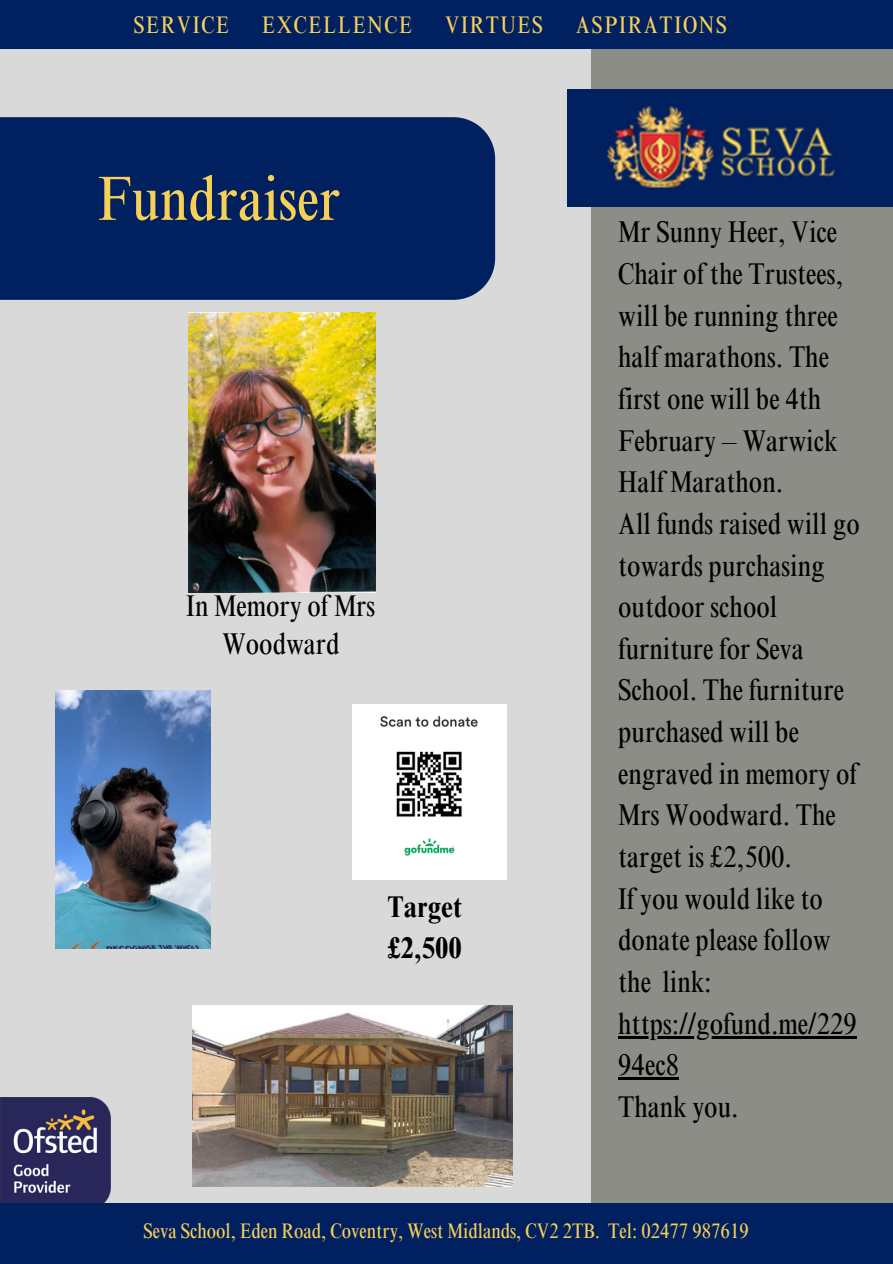
<style>
.page{position:relative;width:893px;height:1264px;background:#fff}
.page>*{position:absolute;margin:0;border:0;box-sizing:border-box;transform-origin:0 0}
.t1{font:condensed 63px "Times NRMT Pro";color:#f7d057}
.t2{font:condensed 30px/41.7px "Times NRMT Pro";color:#000}
.t3{font:700 condensed 30px/41.7px "Times NRMT Pro";color:#000}
.t4{font:condensed 24px "Times NRMT Pro";letter-spacing:.07em;color:#f7d057}
.t5{font:condensed 21px "Times NRMT Pro";color:#f7d057}
</style>
<div class="page">
<div style="left:0;top:0;width:892px;height:1263px;background:#d9d9d9"></div>
<div style="left:590px;top:44px;width:302px;height:1205px;background:#8c8d87"></div>
<img style="left:567px;top:89px;width:325px;height:117px">
<div style="left:0;top:0;width:892px;height:48px;background:#002060"></div>
<div style="left:0;top:117px;width:495px;height:183px;background:#002060"></div>
<img style="left:0;top:1097px;width:110px;height:106px">
<div style="left:0;top:1203px;width:892px;height:60px;background:#002060"></div>
<hr style="left:618px;top:1035px;width:238px;height:3px;background:#000">
<hr style="left:618px;top:1077px;width:61px;height:2px;background:#000">
<img style="left:189px;top:313px;width:187px;height:279px">
<img style="left:55px;top:690px;width:155px;height:258px">
<img style="left:352px;top:704px;width:155px;height:175px">
<img style="left:193px;top:1005px;width:319px;height:180px">
<p class="t4" style="left:134px;top:16px;width:97px">SERVICE</p>
<p class="t4" style="left:262px;top:16px;width:152px">EXCELLENCE</p>
<p class="t4" style="left:445px;top:16px;width:99px">VIRTUES</p>
<p class="t4" style="left:576px;top:16px;width:152px">ASPIRATIONS</p>
<h1 class="t1" style="left:97px;top:175px;width:244px">Fundraiser</h1>
<p class="t2" style="left:186px;top:590px;width:190px;line-height:38.2px;text-align:center">In Memory of Mrs<br>Woodward</p>
<p class="t3" style="left:387px;top:889px;width:76px">Target £2,500</p>
<p class="t2" style="left:618px;top:215px;width:243px">Mr Sunny Heer, Vice<br>Chair of the Trustees, will be running three half marathons. The first one will be 4th<br>February – Warwick<br>Half Marathon.<br>All funds raised will go towards purchasing outdoor school furniture for Seva<br>School. The furniture purchased will be engraved in memory of<br>Mrs Woodward. The target is £2,500.<br>If you would like to donate please follow the link: https://gofund.me/229<br>94ec8<br>Thank you.</p>
<p class="t5" style="left:143px;top:1222px;width:606px">Seva School, Eden Road, Coventry, West Midlands, CV2 2TB. Tel: 02477 987619</p>
</div>
